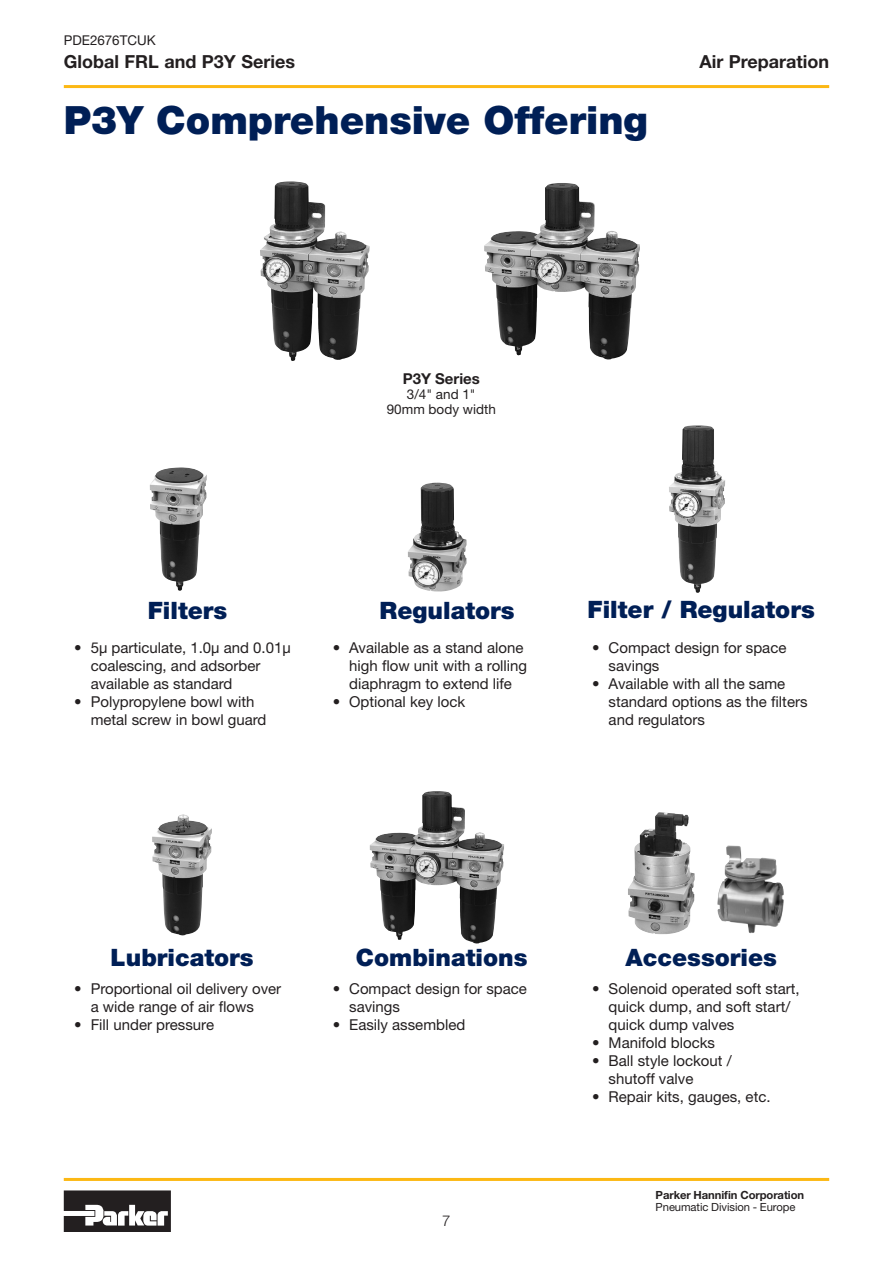
<style>
.page{position:relative;width:893px;height:1263px;background:#fff}
.page>*{position:absolute;margin:0;border:0;box-sizing:border-box;transform-origin:0 0}
.BLue_headinlne{font:900 39px "Helvetica Neue LT Std";color:#001f56}
.smaller_headinline{font:900 24px "Helvetica Neue LT Std";color:#001f56}
.t1{font:700 18px "Helvetica Neue LT Std";color:#231f20}
.text_unde_small{font:15px/18px "Helvetica Neue LT Std";color:#231f20}
.t2{font:700 15px "Helvetica Neue LT Std";color:#231f20}
.t3{font:300 15px "Helvetica Neue LT Std";color:#231f20}
.t4{font:13.5px "Helvetica Neue LT Std";color:#231f20}
.t5{font:700 11.25px "Helvetica Neue LT Std";letter-spacing:-.01em;color:#231f20}
.t6{font:11.25px "Helvetica Neue LT Std";letter-spacing:-.01em;color:#231f20}
</style>
<div class="page">
<hr style="left:64px;top:85px;width:765px;height:3px;background:#fcb814">
<hr style="left:64px;top:1178px;width:765px;height:3px;background:#fcb814">
<svg style="left:64px;top:1190px;width:107px;height:42px"></svg>
<img style="left:669px;top:425px;width:56px;height:168px">
<img style="left:150px;top:467px;width:57px;height:124px">
<img style="left:152px;top:814px;width:60px;height:121px">
<img style="left:408px;top:483px;width:58px;height:109px">
<img style="left:717px;top:845px;width:67px;height:88px">
<img style="left:628px;top:812px;width:67px;height:123px">
<img style="left:484px;top:183px;width:156px;height:177px">
<img style="left:370px;top:791px;width:134px;height:152px">
<img style="left:260px;top:181px;width:110px;height:180px">
<p class="t4" style="left:64px;top:33px;width:93px">PDE2676TCUK</p>
<p class="t1" style="left:64px;top:51px;width:233px">Global FRL and P3Y Series</p>
<p class="t1" style="left:699px;top:50px;width:131px">Air Preparation</p>
<p class="BLue_headinlne" style="left:64px;top:97px;width:586px">P3Y Comprehensive Offering</p>
<p class="t2" style="left:403px;top:369px;width:79px">P3Y Series</p>
<p class="t4" style="left:407px;top:386px;width:70px">3/4" and 1"</p>
<p class="t4" style="left:387px;top:401px;width:111px">90mm body width</p>
<p class="smaller_headinline" style="left:148px;top:596px;width:81px">Filters</p>
<p class="text_unde_small" style="left:91px;top:638px;width:202px;text-indent:-16px">• 5µ particulate, 1.0µ and 0.01µ coalescing, and adsorber available as standard</p>
<p class="text_unde_small" style="left:91px;top:692px;width:177px;text-indent:-16px">• Polypropylene bowl with metal screw in bowl guard</p>
<p class="smaller_headinline" style="left:380px;top:596px;width:137px">Regulators</p>
<p class="smaller_headinline" style="left:588px;top:595px;width:229px">Filter / Regulators</p>
<p class="text_unde_small" style="left:349px;top:638px;width:180px;text-indent:-16px">• Available as a stand alone high flow unit with a rolling diaphragm to extend life</p>
<p class="text_unde_small" style="left:333px;top:692px;width:134px">• Optional key lock</p>
<p class="text_unde_small" style="left:609px;top:638px;width:179px;text-indent:-16px">• Compact design for space savings</p>
<p class="text_unde_small" style="left:609px;top:674px;width:200px;text-indent:-16px">• Available with all the same standard options as the filters and regulators</p>
<p class="smaller_headinline" style="left:111px;top:943px;width:145px">Lubricators</p>
<p class="smaller_headinline" style="left:356px;top:943px;width:173px">Combinations</p>
<p class="smaller_headinline" style="left:625px;top:943px;width:153px">Accessories</p>
<p class="text_unde_small" style="left:91px;top:979px;width:192px;text-indent:-16px">• Proportional oil delivery over a wide range of air flows</p>
<p class="text_unde_small" style="left:74px;top:1015px;width:141px">• Fill under pressure</p>
<p class="text_unde_small" style="left:349px;top:979px;width:179px;text-indent:-16px">• Compact design for space savings</p>
<p class="text_unde_small" style="left:333px;top:1015px;width:134px">• Easily assembled</p>
<p class="t3" style="left:442px;top:1211px;width:10px">7</p>
<p class="text_unde_small" style="left:609px;top:979px;width:193px;text-indent:-16px">• Solenoid operated soft start, quick dump, and soft start/ quick dump valves</p>
<p class="text_unde_small" style="left:592px;top:1033px;width:124px">• Manifold blocks</p>
<p class="text_unde_small" style="left:609px;top:1051px;width:125px;text-indent:-16px">• Ball style lockout / shutoff valve</p>
<p class="text_unde_small" style="left:592px;top:1087px;width:180px">• Repair kits, gauges, etc.</p>
<p class="t5" style="left:656px;top:1187px;width:150px">Parker Hannifin Corporation</p>
<p class="t6" style="left:656px;top:1200px;width:141px">Pneumatic Division - Europe</p>
</div>
